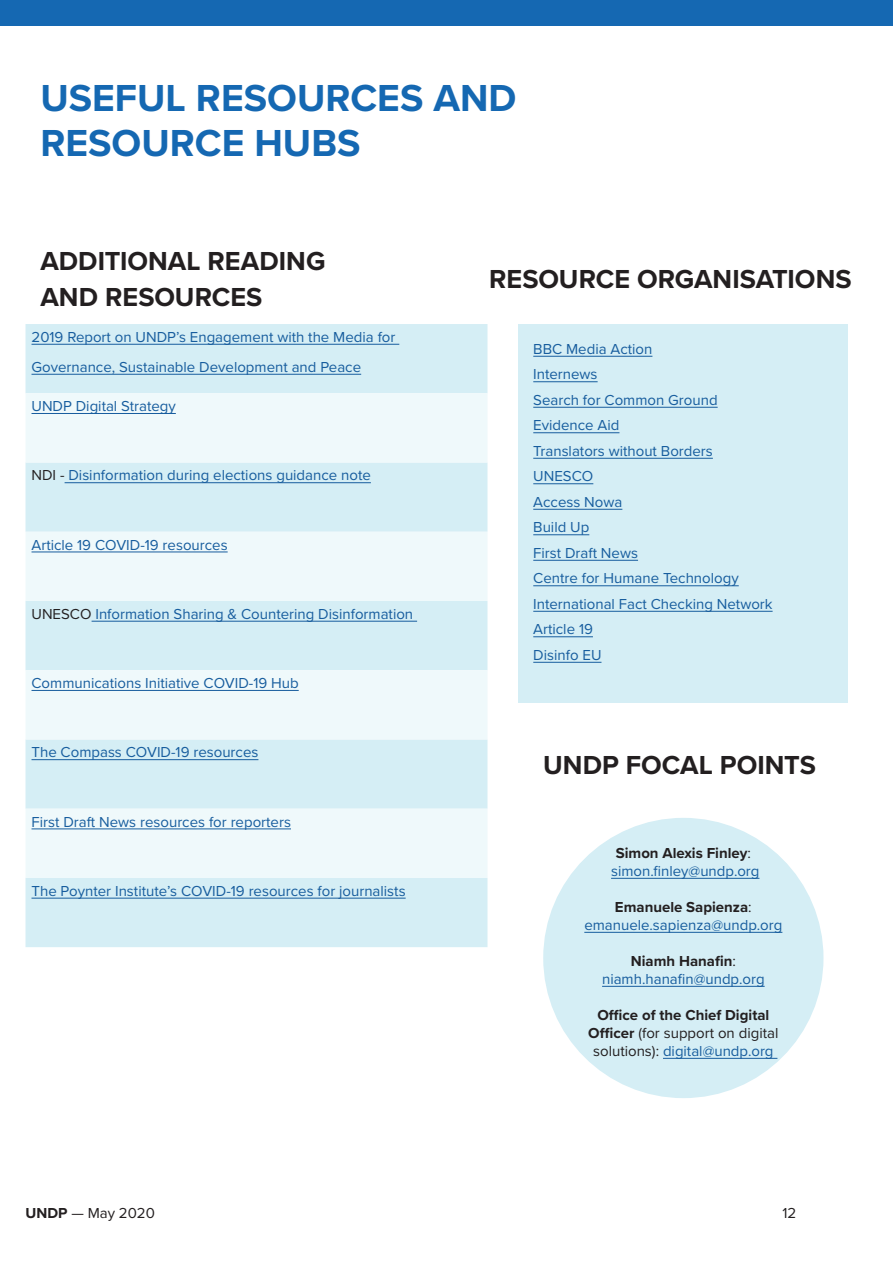
<style>
.page{position:relative;width:893px;height:1263px;background:#fff}
.page>*{position:absolute;margin:0;border:0;box-sizing:border-box;transform-origin:0 0}
.t1{font:700 39px/45px "Proxima Nova";color:#1568b2}
.Headline_-_Bold__Ali{font:700 27px "Proxima Nova";color:#231f20}
.t2{font:15px/30px "Proxima Nova";color:#175d9e}
.t3{font:15px/18px "Proxima Nova";color:#231f20;text-align:center}
.t4{font:700 15px "Proxima Nova";color:#231f20}
.s1{color:#231f20}
.s2{font-weight:400}
.s3{font-weight:700}
.s4{color:#175d9e}
</style>
<div class="page">
<div style="left:543px;top:818px;width:280px;height:280px;background:#d5eef5;border-radius:50%"></div>
<div style="left:0;top:0;width:893px;height:26px;background:#1568b2"></div>
<hr style="left:611px;top:878px;width:148px;height:1px;background:#175d9e">
<hr style="left:584px;top:932px;width:198px;height:1px;background:#175d9e">
<hr style="left:602px;top:986px;width:163px;height:1px;background:#175d9e">
<hr style="left:663px;top:1058px;width:114px;height:1px;background:#175d9e">
<div style="left:26px;top:324px;width:461px;height:623px;background:#d5eef5"></div>
<svg style="left:26px;top:393px;width:461px;height:485px;fill:#eff9fb"></svg>
<hr style="left:32px;top:344px;width:367px;height:1px;background:#175d9e">
<hr style="left:32px;top:374px;width:329px;height:1px;background:#175d9e">
<hr style="left:32px;top:413px;width:144px;height:1px;background:#175d9e">
<hr style="left:65px;top:482px;width:306px;height:1px;background:#175d9e">
<hr style="left:32px;top:551px;width:196px;height:1px;background:#175d9e">
<hr style="left:92px;top:621px;width:325px;height:1px;background:#175d9e">
<hr style="left:32px;top:690px;width:267px;height:1px;background:#175d9e">
<hr style="left:32px;top:759px;width:226px;height:1px;background:#175d9e">
<hr style="left:32px;top:828px;width:259px;height:1px;background:#175d9e">
<hr style="left:32px;top:898px;width:374px;height:1px;background:#175d9e">
<div style="left:519px;top:324px;width:329px;height:378px;background:#d5eef5"></div>
<hr style="left:533px;top:356px;width:119px;height:1px;background:#175d9e">
<hr style="left:533px;top:381px;width:65px;height:1px;background:#175d9e">
<hr style="left:533px;top:407px;width:185px;height:1px;background:#175d9e">
<hr style="left:533px;top:432px;width:86px;height:1px;background:#175d9e">
<hr style="left:533px;top:458px;width:180px;height:1px;background:#175d9e">
<hr style="left:533px;top:483px;width:60px;height:1px;background:#175d9e">
<hr style="left:533px;top:509px;width:89px;height:1px;background:#175d9e">
<hr style="left:533px;top:534px;width:56px;height:1px;background:#175d9e">
<hr style="left:533px;top:560px;width:105px;height:1px;background:#175d9e">
<hr style="left:533px;top:585px;width:206px;height:1px;background:#175d9e">
<hr style="left:533px;top:611px;width:240px;height:1px;background:#175d9e">
<hr style="left:533px;top:636px;width:60px;height:1px;background:#175d9e">
<hr style="left:533px;top:662px;width:68px;height:1px;background:#175d9e">
<p class="t1" style="left:40px;top:75px;width:478px">USEFUL RESOURCES AND<br>RESOURCE HUBS</p>
<p class="Headline_-_Bold__Ali" style="left:40px;top:241px;width:287px">ADDITIONAL READING</p>
<p class="Headline_-_Bold__Ali" style="left:40px;top:277px;width:224px">AND RESOURCES</p>
<p class="t2" style="left:32px;top:321px;width:365px">2019 Report on UNDP’s Engagement with the Media for<br>Governance, Sustainable Development and Peace</p>
<p class="t2" style="left:32px;top:390px;width:146px">UNDP Digital Strategy</p>
<p class="t2" style="left:32px;top:460px;width:341px"><span class="s1">NDI -</span> Disinformation during elections guidance note</p>
<p class="t2" style="left:32px;top:529px;width:198px">Article 19 COVID-19 resources</p>
<p class="t2" style="left:32px;top:598px;width:383px"><span class="s1">UNESCO</span> Information Sharing &amp; Countering Disinformation</p>
<p class="t2" style="left:32px;top:667px;width:269px">Communications Initiative COVID-19 Hub</p>
<p class="t2" style="left:32px;top:737px;width:228px">The Compass COVID-19 resources</p>
<p class="t2" style="left:32px;top:806px;width:261px">First Draft News resources for reporters</p>
<p class="t2" style="left:32px;top:875px;width:376px">The Poynter Institute’s COVID-19 resources for journalists</p>
<p class="Headline_-_Bold__Ali" style="left:489px;top:259px;width:364px">RESOURCE ORGANISATIONS</p>
<p class="t2" style="left:533px;top:333px;width:121px">BBC Media Action</p>
<p class="t2" style="left:533px;top:359px;width:66px">Internews</p>
<p class="t2" style="left:533px;top:384px;width:186px">Search for Common Ground</p>
<p class="t2" style="left:533px;top:410px;width:88px">Evidence Aid</p>
<p class="t2" style="left:533px;top:435px;width:181px">Translators without Borders</p>
<p class="t2" style="left:533px;top:461px;width:62px">UNESCO</p>
<p class="t2" style="left:533px;top:486px;width:91px">Access Nowa</p>
<p class="t2" style="left:533px;top:512px;width:58px">Build Up</p>
<p class="t2" style="left:533px;top:537px;width:106px">First Draft News</p>
<p class="t2" style="left:533px;top:563px;width:207px">Centre for Humane Technology</p>
<p class="t2" style="left:533px;top:588px;width:241px">International Fact Checking Network</p>
<p class="t2" style="left:533px;top:614px;width:61px">Article 19</p>
<p class="t2" style="left:533px;top:639px;width:70px">Disinfo EU</p>
<p class="Headline_-_Bold__Ali" style="left:543px;top:745px;width:274px">UNDP FOCAL POINTS</p>
<p class="t4" style="left:616px;top:842px;width:137px">Simon Alexis Finley<span class="s2">:</span></p>
<p class="t2" style="left:611px;top:855px;width:150px">simon.finley@undp.org</p>
<p class="t4" style="left:615px;top:896px;width:138px">Emanuele Sapienza<span class="s2">:</span></p>
<p class="t2" style="left:584px;top:909px;width:200px">emanuele.sapienza@undp.org</p>
<p class="t4" style="left:631px;top:950px;width:106px">Niamh Hanafin<span class="s2">:</span></p>
<p class="t2" style="left:602px;top:963px;width:164px">niamh.hanafin@undp.org</p>
<p class="t3" style="left:588px;top:1005px;width:192px"><span class="s3">Office of the Chief Digital<br>Officer</span> (for support on digital solutions): <span class="s4">digital@undp.org</span></p>
<p class="t3" style="left:26px;top:1203px;width:131px"><span class="s3">UNDP</span> — May 2020</p>
<p class="t3" style="left:782px;top:1203px;width:15px">12</p>
</div>
